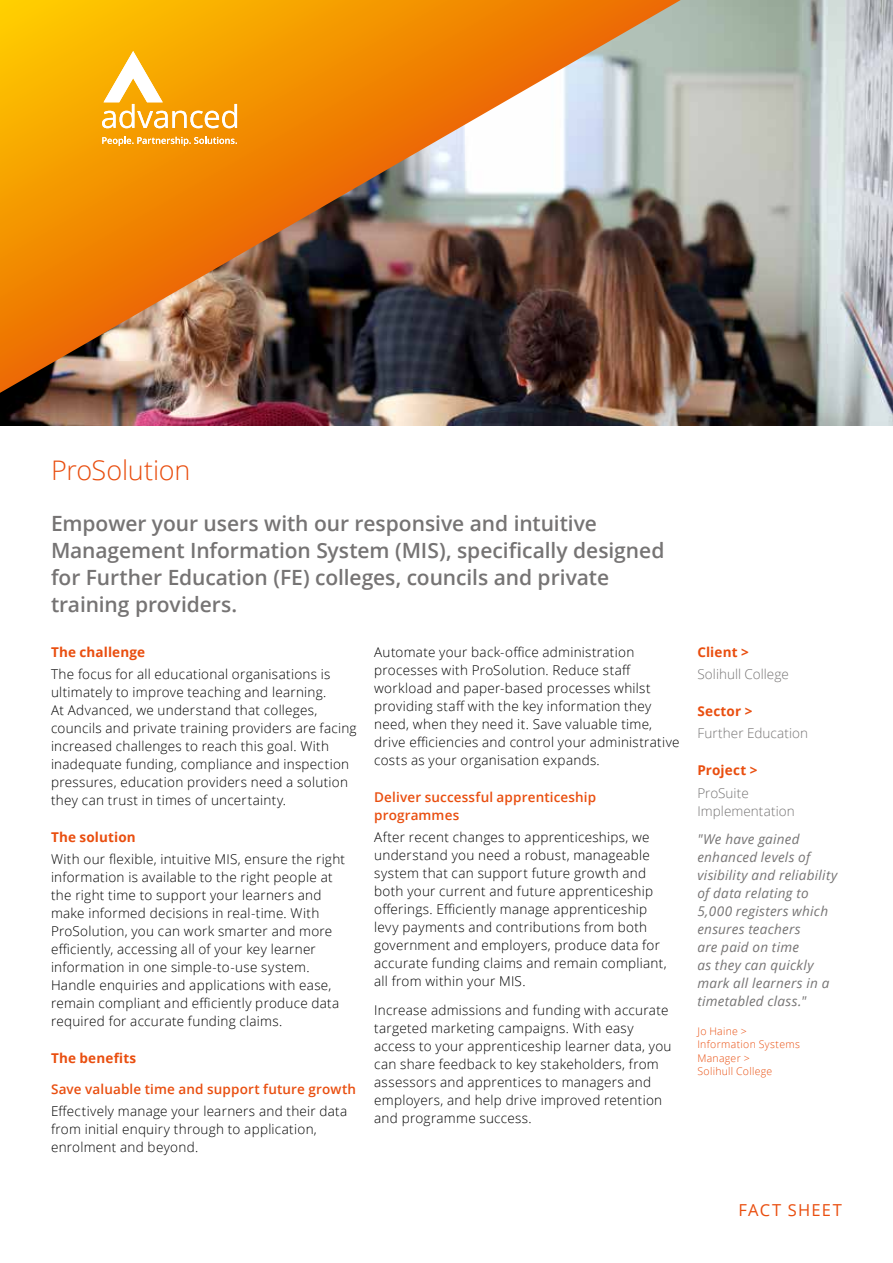
<style>
.page{position:relative;width:893px;height:1263px;background:#fff}
.page>*{position:absolute;margin:0;border:0;box-sizing:border-box;transform-origin:0 0}
.t1{font:300 27px "Open Sans";letter-spacing:-.005em;color:#e94e0f}
.t2{font:600 21px/27px "Open Sans";letter-spacing:-.005em;color:#767474}
.t3{font:16.5px "Open Sans";letter-spacing:.07em;color:#e94e0f}
.t4{font:300 13.5px/18px "Open Sans";letter-spacing:.02em;color:#000}
.t5{font:italic 13.5px/18px "Open Sans";letter-spacing:.02em;color:#767474}
.t6{font:600 13.5px/18px "Open Sans";letter-spacing:.01em;color:#e94e0f}
.t7{font:700 13.5px "Open Sans";letter-spacing:.01em;color:#e94e0f}
.t8{font:300 13.5px/18px "Open Sans";letter-spacing:.005em;color:#767474}
.t9{font:300 10.5px/13.5px "Open Sans";letter-spacing:.03em;color:#e94e0f}
</style>
<div class="page">
<img style="left:0;top:0;width:893px;height:425px">
<img style="left:0;top:0;width:703px;height:400px">
<svg style="left:102px;top:137px;width:135px;height:9px"></svg>
<svg style="left:102px;top:51px;width:135px;height:77px"></svg>
<h1 class="t1" style="left:51px;top:452px;width:141px">ProSolution</h1>
<h2 class="t2" style="left:51px;top:509px;width:615px">Empower your users with our responsive and intuitive Management Information System (MIS), specifically designed for Further Education (FE) colleges, councils and private training providers.</h2>
<p class="t7" style="left:51px;top:642px;width:96px">The challenge</p>
<p class="t4" style="left:51px;top:665px;width:307px">The focus for all educational organisations is ultimately to improve teaching and learning.<br>At Advanced, we understand that colleges, councils and private training providers are facing increased challenges to reach this goal. With inadequate funding, compliance and inspection pressures, education providers need a solution they can trust in times of uncertainty.</p>
<p class="t7" style="left:51px;top:828px;width:86px">The solution</p>
<p class="t4" style="left:51px;top:850px;width:296px">With our flexible, intuitive MIS, ensure the right information is available to the right people at the right time to support your learners and make informed decisions in real-time. With ProSolution, you can work smarter and more efficiently, accessing all of your key learner information in one simple-to-use system.<br>Handle enquiries and applications with ease, remain compliant and efficiently produce data required for accurate funding claims.</p>
<p class="t7" style="left:51px;top:1049px;width:87px">The benefits</p>
<p class="t6" style="left:51px;top:1080px;width:307px">Save valuable time and support future growth</p>
<p class="t4" style="left:51px;top:1102px;width:298px">Effectively manage your learners and their data from initial enquiry through to application, enrolment and beyond.</p>
<p class="t4" style="left:374px;top:642px;width:307px">Automate your back-office administration processes with ProSolution. Reduce staff workload and paper-based processes whilst providing staff with the key information they need, when they need it. Save valuable time, drive efficiencies and control your administrative costs as your organisation expands.</p>
<p class="t6" style="left:374px;top:787px;width:223px">Deliver successful apprenticeship programmes</p>
<p class="t4" style="left:374px;top:828px;width:294px">After recent changes to apprenticeships, we understand you need a robust, manageable system that can support future growth and both your current and future apprenticeship offerings. Efficiently manage apprenticeship levy payments and contributions from both government and employers, produce data for accurate funding claims and remain compliant, all from within your MIS.</p>
<p class="t4" style="left:374px;top:1000px;width:299px">Increase admissions and funding with accurate targeted marketing campaigns. With easy access to your apprenticeship learner data, you can share feedback to key stakeholders, from assessors and apprentices to managers and employers, and help drive improved retention and programme success.</p>
<p class="t7" style="left:697px;top:642px;width:53px">Client &gt;</p>
<p class="t8" style="left:697px;top:664px;width:93px">Solihull College</p>
<p class="t7" style="left:697px;top:701px;width:57px">Sector &gt;</p>
<p class="t8" style="left:697px;top:724px;width:112px">Further Education</p>
<p class="t7" style="left:697px;top:761px;width:62px">Project &gt;</p>
<p class="t8" style="left:697px;top:783px;width:99px">ProSuite<br>Implementation</p>
<p class="t5" style="left:697px;top:830px;width:142px">"We have gained enhanced levels of visibility and reliability of data relating to<br>5,000 registers which ensures teachers<br>are paid on time<br>as they can quickly mark all learners in a timetabled class."</p>
<p class="t9" style="left:697px;top:1024px;width:104px">Jo Haine &gt;<br>Information Systems<br>Manager &gt;<br>Solihull College</p>
<p class="t3" style="left:739px;top:1199px;width:105px">FACT SHEET</p>
</div>
